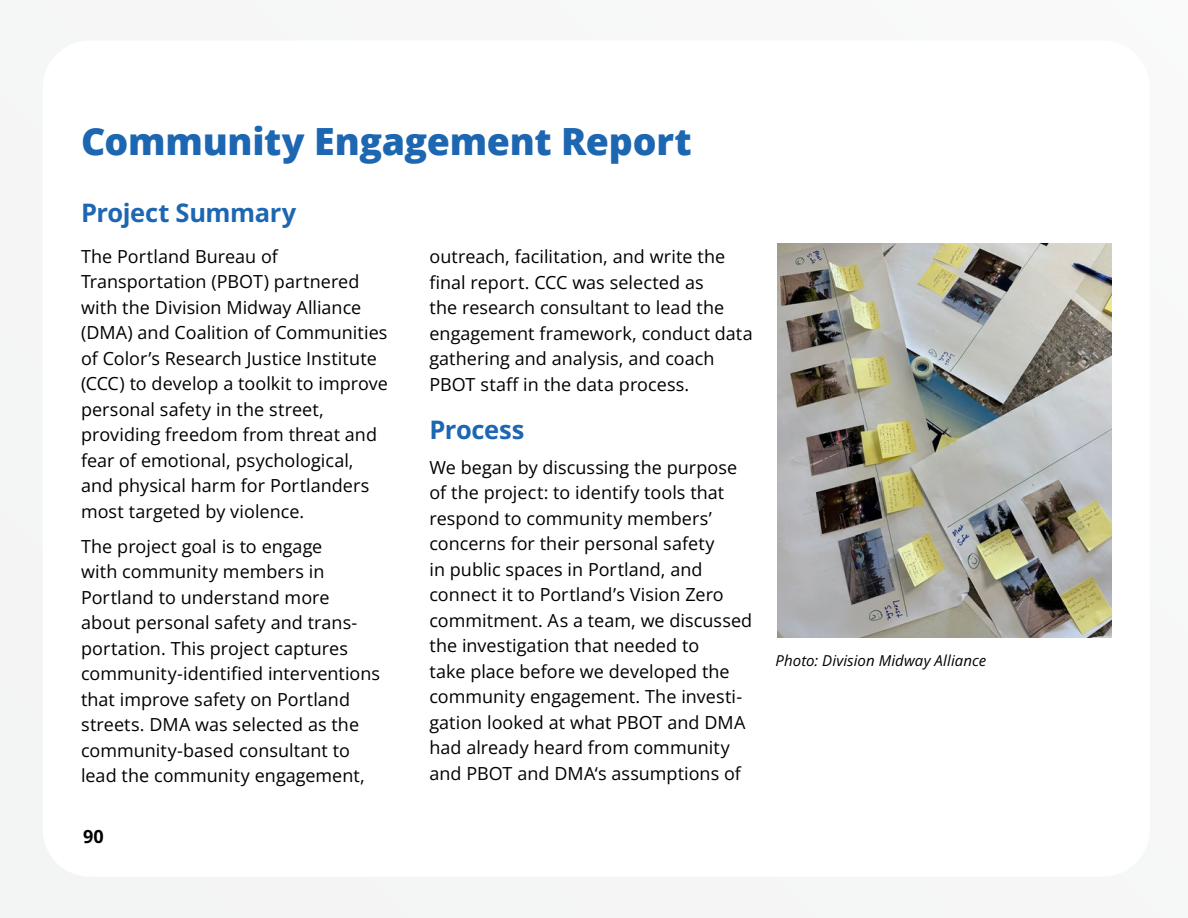
<style>
.page{position:relative;width:1188px;height:918px;background:#f6f6f6}
.page>*{position:absolute;margin:0;border:0;box-sizing:border-box;transform-origin:0 0}
.t1{font:800 37.5px "Open Sans";letter-spacing:-.01em;color:#1d67b2}
.t2{font:700 25.5px "Open Sans";letter-spacing:-.015em;color:#1d67b2}
.t3{font:18px/25.5px "Open Sans";color:#000}
.t4{font:700 18px "Open Sans";color:#000}
.t5{font:italic 15px "Open Sans";letter-spacing:.005em;color:#000}
</style>
<div class="page">
<div style="left:43px;top:40px;width:1107px;height:837px;background:#fff;border-radius:47px"></div>
<img style="left:778px;top:244px;width:334px;height:394px">
<h1 class="t1" style="left:81px;top:113px;width:612px">Community Engagement Report</h1>
<h4 class="t2" style="left:81px;top:196px;width:217px">Project Summary</h4>
<p class="t3" style="left:81px;top:243px;width:309px">The Portland Bureau of Transportation (PBOT) partnered with the Division Midway Alliance (DMA) and Coalition of Communities of Color’s Research Justice Institute (CCC) to develop a toolkit to improve personal safety in the street, providing freedom from threat and fear of emotional, psychological, and physical harm for Portlanders most targeted by violence.</p>
<p class="t3" style="left:81px;top:533px;width:301px">The project goal is to engage<br>with community members in<br>Portland to understand more about personal safety and trans&shy;portation. This project captures community-identified interventions that improve safety on Portland streets. DMA was selected as the community-based consultant to lead the community engagement,</p>
<p class="t3" style="left:429px;top:243px;width:325px">outreach, facilitation, and write the final report. CCC was selected as<br>the research consultant to lead the engagement framework, conduct data gathering and analysis, and coach PBOT staff in the data process.</p>
<h4 class="t2" style="left:429px;top:412px;width:96px">Process</h4>
<p class="t3" style="left:429px;top:454px;width:324px">We began by discussing the purpose of the project: to identify tools that respond to community members’ concerns for their personal safety<br>in public spaces in Portland, and connect it to Portland’s Vision Zero commitment. As a team, we discussed the investigation that needed to<br>take place before we developed the community engagement. The investi&shy;gation looked at what PBOT and DMA had already heard from community and PBOT and DMA‘s assumptions of</p>
<p class="t4" style="left:83px;top:825px;width:22px">90</p>
<p class="t5" style="left:776px;top:650px;width:212px">Photo: Division Midway Alliance</p>
</div>
